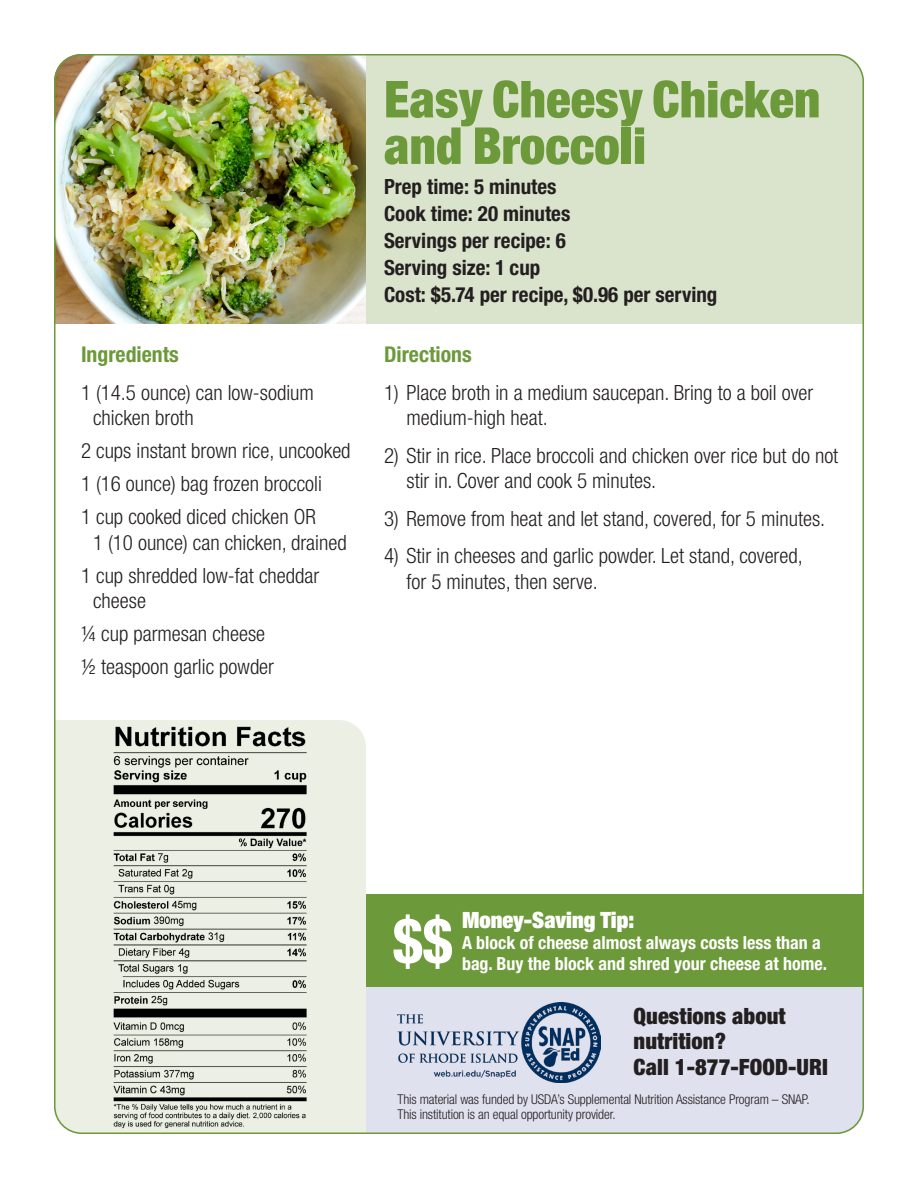
<style>
.page{position:relative;width:918px;height:1188px;background:#fff}
.page>*{position:absolute;margin:0;border:0;box-sizing:border-box;transform-origin:0 0}
.t1{font:700 condensed 62.1px "Helvetica Neue LT Pro";color:#fff}
.Recipe_Title{font:900 condensed 51px/46.5px "Helvetica Neue LT Pro";color:#6c9939}
.t2{font:900 condensed 22.5px/25.5px "Helvetica Neue LT Pro";letter-spacing:.005em;color:#231f20}
.t3{font:900 condensed 22.5px "Helvetica Neue LT Pro";color:#fff}
.t4{font:700 condensed 21.75px "Helvetica Neue LT Pro";color:#6c9939}
.Directions_lists{font:300 condensed 21px/25.5px "Helvetica Neue LT Pro";color:#231f20}
.Ingredients_list{font:300 condensed 21px/25.5px "Helvetica Neue LT Pro";color:#231f20}
.Recipe_details{font:700 condensed 21px "Helvetica Neue LT Pro";color:#231f20}
.t5{font:700 condensed 18px "Helvetica Neue LT Pro";color:#fff}
.t6{font:300 condensed 13.5px/15px "Helvetica Neue LT Pro";letter-spacing:-.01em;color:#231f20}
</style>
<div class="page">
<div style="left:366px;top:54px;width:498px;height:270px;background:#dae3cc"></div>
<img style="left:54px;top:54px;width:312px;height:270px">
<div style="left:366px;top:894px;width:498px;height:93px;background:#6c9939"></div>
<div style="left:366px;top:987px;width:498px;height:147px;background:#e0e1ee"></div>
<img style="left:398px;top:1002px;width:202px;height:80px">
<div style="left:54px;top:720px;width:312px;height:414px;background:#ecf0e4"></div>
<img style="left:110px;top:723px;width:200px;height:407px">
<p class="t4" style="left:81px;top:342px;width:99px">Ingredients</p>
<p class="Ingredients_list" style="left:93px;top:379px;width:222px;text-indent:-12px">1 (14.5 ounce) can low-sodium chicken broth</p>
<p class="Ingredients_list" style="left:81px;top:438px;width:271px">2 cups instant brown rice, uncooked</p>
<p class="Ingredients_list" style="left:81px;top:471px;width:242px">1 (16 ounce) bag frozen broccoli</p>
<p class="Ingredients_list" style="left:93px;top:504px;width:255px;text-indent:-12px">1 cup cooked diced chicken OR<br>1 (10 ounce) can chicken, drained</p>
<p class="Ingredients_list" style="left:93px;top:562px;width:228px;text-indent:-12px">1 cup shredded low-fat cheddar cheese</p>
<p class="Ingredients_list" style="left:81px;top:621px;width:186px">¼ cup parmesan cheese</p>
<p class="Ingredients_list" style="left:81px;top:654px;width:195px">½ teaspoon garlic powder</p>
<p class="Recipe_Title" style="left:384px;top:75px;width:438px">Easy Cheesy Chicken and Broccoli</p>
<p class="Recipe_details" style="left:384px;top:174px;width:174px">Prep time: 5 minutes</p>
<p class="Recipe_details" style="left:384px;top:201px;width:188px">Cook time: 20 minutes</p>
<p class="Recipe_details" style="left:384px;top:228px;width:183px">Servings per recipe: 6</p>
<p class="Recipe_details" style="left:384px;top:255px;width:158px">Serving size: 1 cup</p>
<p class="Recipe_details" style="left:384px;top:282px;width:335px">Cost: $5.74 per recipe, $0.96 per serving</p>
<p class="t4" style="left:384px;top:342px;width:89px">Directions</p>
<p class="Directions_lists" style="left:406px;top:379px;width:408px;text-indent:-22px">1) Place broth in a medium saucepan. Bring to a boil over medium-high heat.</p>
<p class="Directions_lists" style="left:406px;top:442px;width:433px;text-indent:-22px">2) Stir in rice. Place broccoli and chicken over rice but do not stir in. Cover and cook 5 minutes.</p>
<p class="Directions_lists" style="left:384px;top:505px;width:443px">3) Remove from heat and let stand, covered, for 5 minutes.</p>
<p class="Directions_lists" style="left:406px;top:543px;width:398px;text-indent:-22px">4) Stir in cheeses and garlic powder. Let stand, covered, for 5 minutes, then serve.</p>
<p class="t1" style="left:393px;top:905px;width:61px">$$</p>
<p class="t3" style="left:462px;top:905px;width:174px">Money-Saving Tip:</p>
<p class="t5" style="left:462px;top:932px;width:360px">A block of cheese almost always costs less than a</p>
<p class="t5" style="left:462px;top:953px;width:367px">bag. Buy the block and shred your cheese at home.</p>
<p class="t2" style="left:634px;top:1003px;width:154px">Questions about</p>
<p class="t2" style="left:634px;top:1028px;width:196px">nutrition?<br>Call 1-877-FOOD-URI</p>
<p class="t6" style="left:398px;top:1091px;width:414px">This material was funded by USDA’s Supplemental Nutrition Assistance Program – SNAP.<br>This institution is an equal opportunity provider.</p>
</div>
